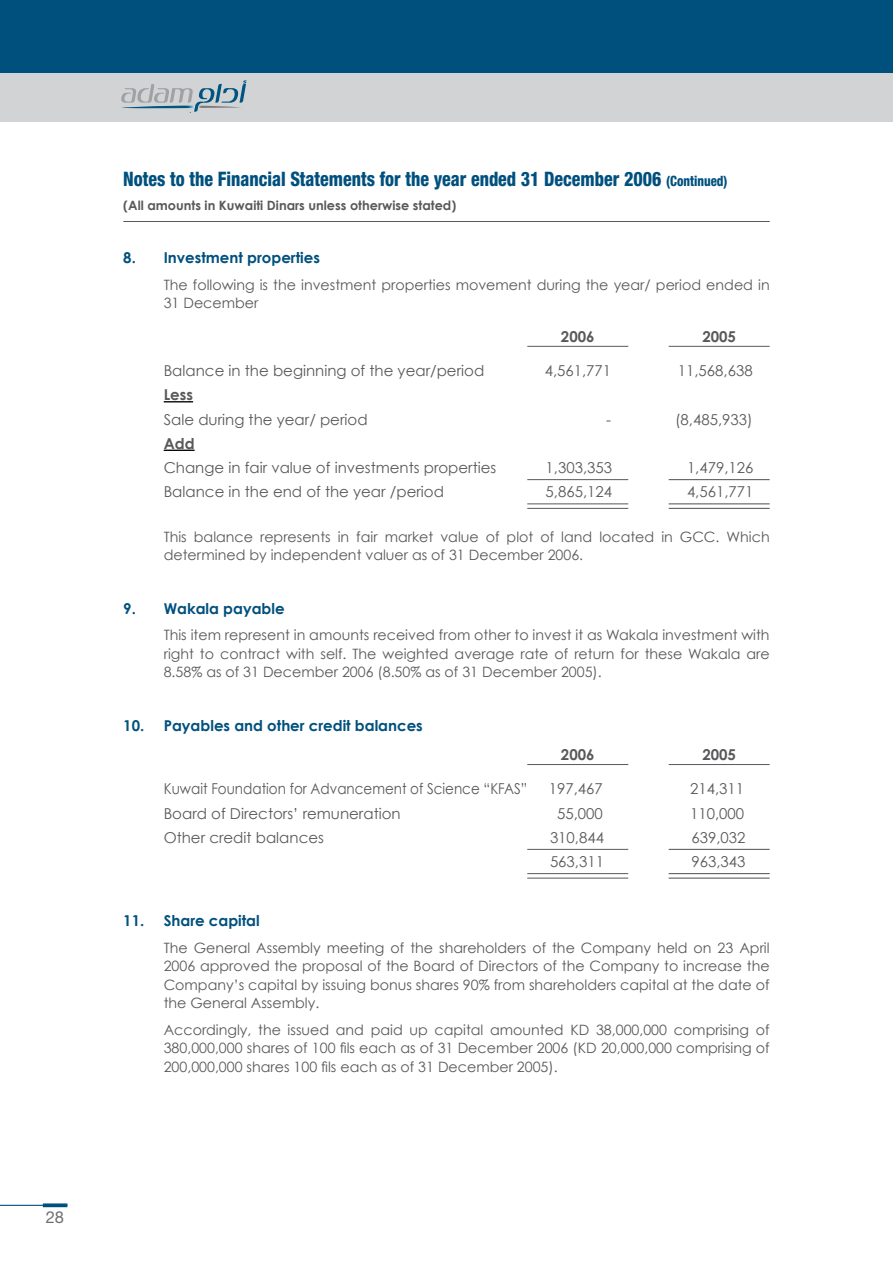
<style>
.page{position:relative;width:893px;height:1263px;background:#fff}
.page>*{position:absolute;margin:0;border:0;box-sizing:border-box;transform-origin:0 0}
.t1{font:800 condensed 19.95px "Helvetica Neue";color:#00507d;scale:.9 1}
.t2{font:16.5px "Helvetica Neue East A";color:#6d6f71}
.t3{font:15px "Century Gothic";color:#58595b}
.t4{font:700 15px "Century Gothic";color:#00507d}
.t5{font:15px "Century Gothic";color:#58595b;scale:.9 1}
.t6{font:700 15px "Century Gothic";color:#58595b}
.t7{font:14.25px/18.6px "Century Gothic";color:#58595b;text-align:justify}
.t8{font:700 12.9px "Century Gothic";color:#58595b}
.s1{font-size:14.25px}
</style>
<div class="page">
<div style="left:0;top:59px;width:893px;height:63px;background:#d1d3d4"></div>
<div style="left:0;top:0;width:893px;height:72px;background:#00507d"></div>
<svg style="left:121px;top:80px;width:126px;height:32px"></svg>
<hr style="left:0;top:1205px;width:67px;height:1px;background:#00507d">
<svg style="left:43px;top:1203px;width:24px;height:4px"></svg>
<hr style="left:527px;top:346px;width:101px;height:1px;background:#58595b">
<hr style="left:669px;top:346px;width:101px;height:1px;background:#58595b">
<hr style="left:527px;top:479px;width:101px;height:1px;background:#58595b">
<hr style="left:527px;top:503px;width:101px;height:1px;background:#58595b">
<hr style="left:527px;top:508px;width:101px;height:1px;background:#58595b">
<hr style="left:669px;top:479px;width:101px;height:1px;background:#58595b">
<hr style="left:669px;top:503px;width:101px;height:1px;background:#58595b">
<hr style="left:669px;top:508px;width:101px;height:1px;background:#58595b">
<svg style="left:164px;top:401px;width:29px;height:1px"></svg>
<hr style="left:164px;top:450px;width:31px;height:1px;background:#000">
<hr style="left:527px;top:764px;width:101px;height:1px;background:#58595b">
<hr style="left:669px;top:764px;width:101px;height:1px;background:#58595b">
<hr style="left:527px;top:849px;width:101px;height:1px;background:#58595b">
<hr style="left:527px;top:873px;width:101px;height:1px;background:#58595b">
<hr style="left:527px;top:878px;width:101px;height:1px;background:#58595b">
<hr style="left:669px;top:849px;width:101px;height:1px;background:#58595b">
<hr style="left:669px;top:873px;width:101px;height:1px;background:#58595b">
<hr style="left:669px;top:877px;width:101px;height:2px;background:#58595b">
<hr style="left:123px;top:221px;width:647px;height:1px;background:#58595b">
<p class="t2" style="left:46px;top:1207px;width:10px">28</p>
<h1 class="t1" style="left:123px;top:167px;width:673px">Notes to the Financial Statements for the year ended 31 December 2006 <span class="s1">(Continued)</span></h1>
<p class="t8" style="left:123px;top:197px;width:334px">(All amounts in Kuwaiti Dinars unless otherwise stated)</p>
<p class="t4" style="left:123px;top:248px;width:198px">8. Investment properties</p>
<p class="t7" style="left:164px;top:275px;width:607px">The following is the investment properties movement during the year/ period ended in<br>31 December</p>
<p class="t6" style="left:561px;top:327px;width:35px">2006</p>
<p class="t6" style="left:702px;top:327px;width:35px">2005</p>
<p class="t3" style="left:164px;top:362px;width:322px">Balance in the beginning of the year/period</p>
<p class="t3" style="left:545px;top:362px;width:68px">4,561,771</p>
<p class="t3" style="left:678px;top:362px;width:76px">11,568,638</p>
<p class="t6" style="left:164px;top:385px;width:31px">Less</p>
<p class="t3" style="left:164px;top:410px;width:205px">Sale during the year/ period</p>
<p class="t3" style="left:606px;top:410px;width:6px">-</p>
<p class="t3" style="left:675px;top:410px;width:79px">(8,485,933)</p>
<p class="t6" style="left:164px;top:434px;width:32px">Add</p>
<p class="t3" style="left:164px;top:459px;width:334px">Change in fair value of investments properties</p>
<p class="t3" style="left:546px;top:458px;width:68px">1,303,353</p>
<p class="t3" style="left:687px;top:458px;width:68px">1,479,126</p>
<p class="t3" style="left:164px;top:483px;width:282px">Balance in the end of the year /period</p>
<p class="t3" style="left:546px;top:483px;width:68px">5,865,124</p>
<p class="t3" style="left:687px;top:483px;width:68px">4,561,771</p>
<p class="t7" style="left:164px;top:527px;width:607px">This balance represents in fair market value of plot of land located in GCC. Which determined by independent valuer as of 31 December 2006.</p>
<p class="t4" style="left:123px;top:599px;width:163px">9. Wakala payable</p>
<p class="t7" style="left:164px;top:626px;width:607px">This item represent in amounts received from other to invest it as Wakala investment with right to contract with self. The weighted average rate of return for these Wakala are 8.58% as of 31 December 2006 (8.50% as of 31 December 2005).</p>
<p class="t4" style="left:123px;top:716px;width:301px">10. Payables and other credit balances</p>
<p class="t6" style="left:561px;top:745px;width:35px">2006</p>
<p class="t6" style="left:702px;top:745px;width:35px">2005</p>
<p class="t5" style="left:164px;top:780px;width:405px">Kuwait Foundation for Advancement of Science “KFAS”</p>
<p class="t3" style="left:549px;top:780px;width:56px">197,467</p>
<p class="t3" style="left:690px;top:780px;width:56px">214,311</p>
<p class="t3" style="left:164px;top:804px;width:239px">Board of Directors’ remuneration</p>
<p class="t3" style="left:557px;top:804px;width:47px">55,000</p>
<p class="t3" style="left:690px;top:804px;width:56px">110,000</p>
<p class="t3" style="left:164px;top:828px;width:162px">Other credit balances</p>
<p class="t3" style="left:550px;top:828px;width:56px">310,844</p>
<p class="t3" style="left:691px;top:828px;width:56px">639,032</p>
<p class="t3" style="left:550px;top:852px;width:56px">563,311</p>
<p class="t3" style="left:691px;top:852px;width:56px">963,343</p>
<p class="t4" style="left:123px;top:911px;width:138px">11. Share capital</p>
<p class="t7" style="left:164px;top:938px;width:607px">The General Assembly meeting of the shareholders of the Company held on 23 April 2006 approved the proposal of the Board of Directors of the Company to increase the Company’s capital by issuing bonus shares 90% from shareholders capital at the date of the General Assembly.</p>
<p class="t7" style="left:164px;top:1020px;width:607px">Accordingly, the issued and paid up capital amounted KD 38,000,000 comprising of 380,000,000 shares of 100 fils each as of 31 December 2006 (KD 20,000,000 comprising of 200,000,000 shares 100 fils each as of 31 December 2005).</p>
</div>
